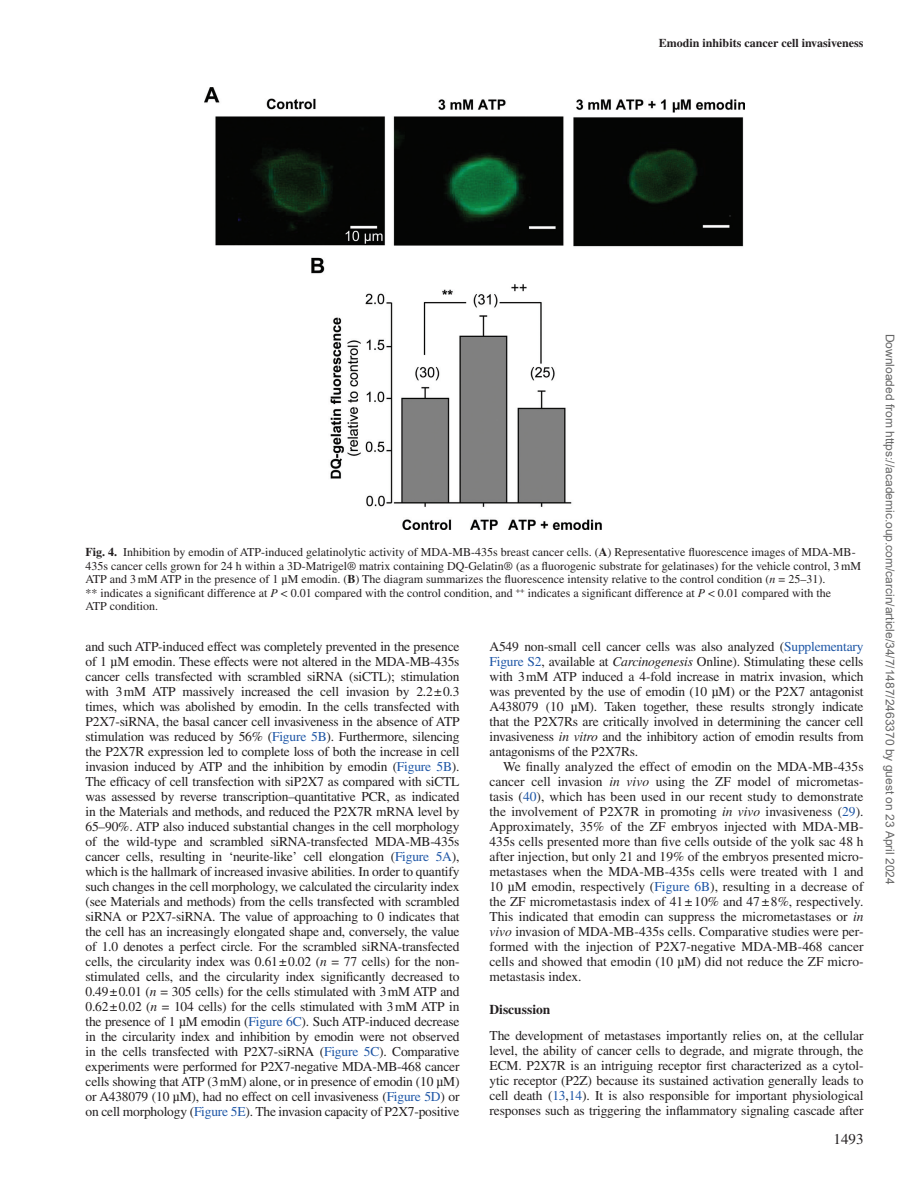
<style>
.page{position:relative;width:919px;height:1187px;background:#fff}
.page>*{position:absolute;margin:0;border:0;box-sizing:border-box;transform-origin:0 0}
.t1{font:15px "Times LT Std";color:#231f20}
.t2{font:13.5px/15px "Times LT Std";letter-spacing:-.015em;color:#231f20;text-align:justify}
.t3{font:700 13.5px "Times LT Std";color:#231f20}
.t4{font:12px/13.5px "Times LT Std";color:#231f20}
.t5{font:12px "Arial";color:#666}
.t6{font:700 12px "Times LT Std";color:#231f20}
.s1{font-weight:700}
.s2{font-family:"Gandhari Unicode"}
.s3{font-style:italic}
.s4{color:#1e56a6}
</style>
<div class="page">
<img style="left:204px;top:87px;width:540px;height:442px">
<p class="t6" style="left:659px;top:36px;width:206px">Emodin inhibits cancer cell invasiveness</p>
<p class="t4" style="left:85px;top:545px;width:777px"><span class="s1">Fig. 4.</span> Inhibition by emodin of ATP-induced gelatinolytic activity of MDA-MB-435s breast cancer cells. (<span class="s1">A</span>) Representative fluorescence images of MDA-MB-435s cancer cells grown for 24 h within a 3D-Matrigel® matrix containing DQ-Gelatin® (as a fluorogenic substrate for gelatinases) for the vehicle control, 3mM ATP and 3mM ATP in the presence of 1 <span class="s2">µ</span>M emodin. (<span class="s1">B</span>) The diagram summarizes the fluorescence intensity relative to the control condition (<span class="s3">n</span> = 25–31).<br>** indicates a significant difference at <span class="s3">P</span> &lt; 0.01 compared with the control condition, and <sup>++</sup> indicates a significant difference at <span class="s3">P</span> &lt; 0.01 compared with the<br>ATP condition.</p>
<p class="t2" style="left:86px;top:639px;width:375px">and such ATP-induced effect was completely prevented in the presence of 1 <span class="s2">µ</span>M emodin. These effects were not altered in the MDA-MB-435s cancer cells transfected with scrambled siRNA (siCTL); stimulation with 3mM ATP massively increased the cell invasion by 2.2±0.3 times, which was abolished by emodin. In the cells transfected with P2X7-siRNA, the basal cancer cell invasiveness in the absence of ATP stimulation was reduced by 56% (<span class="s4">Figure 5B</span>). Furthermore, silencing the P2X7R expression led to complete loss of both the increase in cell invasion induced by ATP and the inhibition by emodin (<span class="s4">Figure 5B</span>).<br>The efficacy of cell transfection with siP2X7 as compared with siCTL was assessed by reverse transcription–quantitative PCR, as indicated in the Materials and methods, and reduced the P2X7R mRNA level by 65–90%. ATP also induced substantial changes in the cell morphology of the wild-type and scrambled siRNA-transfected MDA-MB-435s cancer cells, resulting in ‘neurite-like’ cell elongation (<span class="s4">Figure 5A</span>), which is the hallmark of increased invasive abilities. In order to quantify such changes in the cell morphology, we calculated the circularity index (see Materials and methods) from the cells transfected with scrambled siRNA or P2X7-siRNA. The value of approaching to 0 indicates that the cell has an increasingly elongated shape and, conversely, the value of 1.0 denotes a perfect circle. For the scrambled siRNA-transfected cells, the circularity index was 0.61±0.02 (<span class="s3">n</span> = 77 cells) for the non&shy;stimulated cells, and the circularity index significantly decreased to 0.49±0.01 (<span class="s3">n</span> = 305 cells) for the cells stimulated with 3mM ATP and 0.62±0.02 (<span class="s3">n</span> = 104 cells) for the cells stimulated with 3mM ATP in the presence of 1 <span class="s2">µ</span>M emodin (<span class="s4">Figure 6C</span>). Such ATP-induced decrease in the circularity index and inhibition by emodin were not observed in the cells transfected with P2X7-siRNA (<span class="s4">Figure 5C</span>). Comparative experiments were performed for P2X7-negative MDA-MB-468 cancer cells showing that ATP (3mM) alone, or in presence of emodin (10 <span class="s2">µ</span>M) or A438079 (10 <span class="s2">µ</span>M), had no effect on cell invasiveness (<span class="s4">Figure 5D</span>) or on cell morphology (<span class="s4">Figure 5E</span>). The invasion capacity of P2X7-positive</p>
<p class="t2" style="left:489px;top:638px;width:375px">A549 non-small cell cancer cells was also analyzed (<span class="s4">Supplementary Figure S2</span>, available at <span class="s3">Carcinogenesis</span> Online). Stimulating these cells with 3mM ATP induced a 4-fold increase in matrix invasion, which was prevented by the use of emodin (10 <span class="s2">µ</span>M) or the P2X7 antagonist A438079 (10 <span class="s2">µ</span>M). Taken together, these results strongly indicate that the P2X7Rs are critically involved in determining the cancer cell invasiveness <span class="s3">in vitro</span> and the inhibitory action of emodin results from antagonisms of the P2X7Rs.</p>
<p class="t2" style="left:489px;top:758px;width:375px;text-indent:14px">We finally analyzed the effect of emodin on the MDA-MB-435s cancer cell invasion <span class="s3">in vivo</span> using the ZF model of micrometas&shy;tasis (<span class="s4">40</span>), which has been used in our recent study to demonstrate the involvement of P2X7R in promoting <span class="s3">in vivo</span> invasiveness (<span class="s4">29</span>).<br>Approximately, 35% of the ZF embryos injected with MDA-MB-435s cells presented more than five cells outside of the yolk sac 48 h after injection, but only 21 and 19% of the embryos presented micro&shy;metastases when the MDA-MB-435s cells were treated with 1 and 10 <span class="s2">µ</span>M emodin, respectively (<span class="s4">Figure 6B</span>), resulting in a decrease of the ZF micrometastasis index of 41±10% and 47±8%, respectively.<br>This indicated that emodin can suppress the micrometastases or <span class="s3">in vivo</span> invasion of MDA-MB-435s cells. Comparative studies were per&shy;formed with the injection of P2X7-negative MDA-MB-468 cancer cells and showed that emodin (10 <span class="s2">µ</span>M) did not reduce the ZF micro&shy;metastasis index.</p>
<p class="t3" style="left:489px;top:1001px;width:62px">Discussion</p>
<p class="t2" style="left:489px;top:1027px;width:375px">The development of metastases importantly relies on, at the cellular level, the ability of cancer cells to degrade, and migrate through, the ECM. P2X7R is an intriguing receptor first characterized as a cytol&shy;ytic receptor (P2Z) because its sustained activation generally leads to cell death (<span class="s4">13</span>,<span class="s4">14</span>). It is also responsible for important physiological responses such as triggering the inflammatory signaling cascade after</p>
<p class="t1" style="left:833px;top:1130px;width:31px">1493</p>
<p class="t5" style="left:894px;top:334px;width:552px;rotate:90deg">Downloaded from https://academic.oup.com/carcin/article/34/7/1487/2463370 by guest on 23 April 2024</p>
</div>
